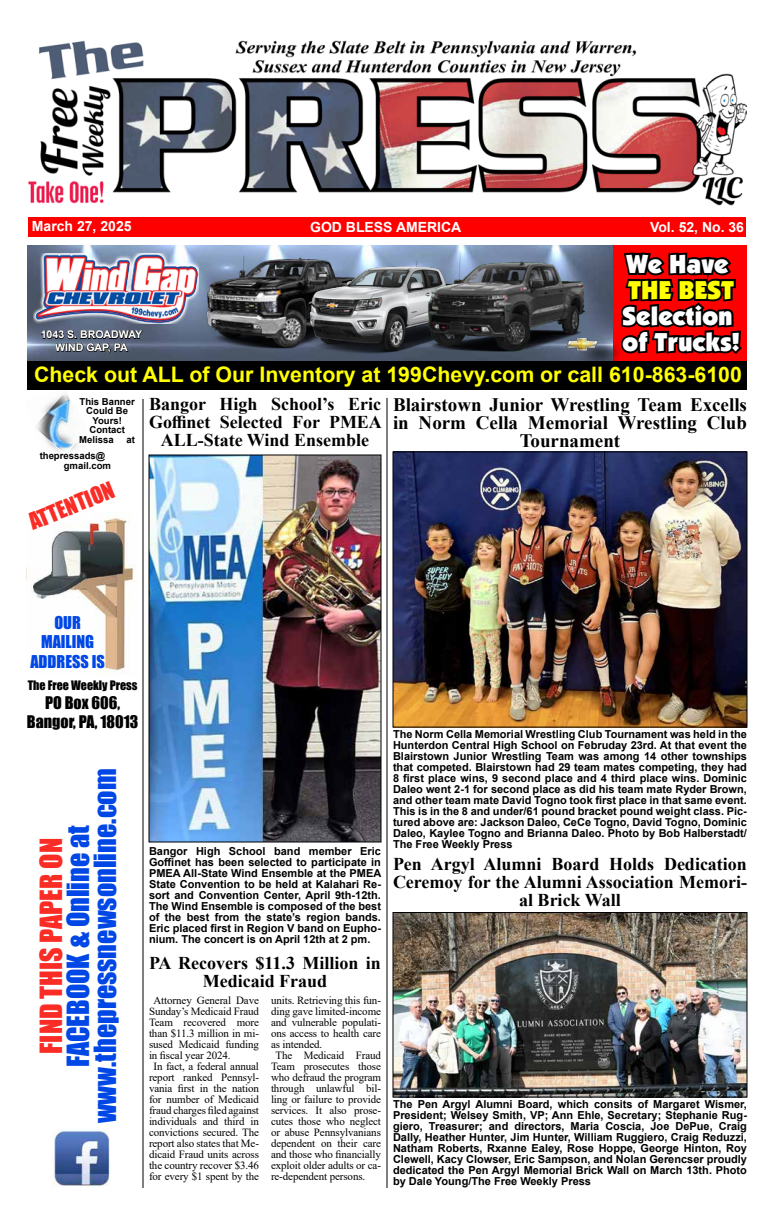
<style>
.page{position:relative;width:774px;height:1224px;background:#fff}
.page>*{position:absolute;margin:0;border:0;box-sizing:border-box;transform-origin:0 0}
.t1{font:28.1px/26.9px "Impact";color:#0047e5;text-align:center}
.t2{font:28.1px "Impact";color:#f92d26}
.t3{font:900 26px/26px "Kabel IT Cby BT";color:#fff}
.t4{font:21.6px "Impact";color:#f92d26}
.t5{font:700 21.3px "Arial";color:#ff0}
.t6{font:700 19px/18px "Times New Roman";color:#000;text-align:center}
.t7{font:700 18px/18px "Times New Roman";color:#000;text-align:center}
.t8{font:16.2px/19.3px "Impact";color:#0047e5;text-align:center}
.t9{font:16px/19.2px "Impact";color:#000;text-align:center}
.t10{font:700 14px "Arial";color:#fff}
.t11{font:12px "Impact";color:#000}
.t12{font:700 11px/11px "Arial";color:#000;text-align:justify}
.t13{font:11px "Times New Roman";letter-spacing:-.01em;color:#000}
.t14{font:700 10.6px/12.7px "Arial";color:#fff;text-align:center}
.t15{font:700 9.5px/9.5px "Arial";color:#000}
</style>
<div class="page">
<div style="left:29px;top:217px;width:717px;height:20px;background:#f00"></div>
<img style="left:28px;top:40px;width:718px;height:165px">
<img style="left:32px;top:512px;width:103px;height:162px">
<img style="left:36px;top:395px;width:42px;height:57px">
<img style="left:52px;top:1130px;width:58px;height:56px">
<hr style="left:142px;top:399px;width:2px;height:789px;background:#000">
<img style="left:27px;top:246px;width:586px;height:115px">
<div style="left:613px;top:246px;width:134px;height:141px;background:#f00"></div>
<div style="left:27px;top:361px;width:720px;height:29px;background:#000"></div>
<img style="left:33px;top:254px;width:165px;height:69px">
<svg style="left:618px;top:245px;width:127px;height:109px"></svg>
<svg style="left:41px;top:329px;width:103px;height:25px;background:#3e4656"></svg>
<img style="left:203px;top:246px;width:157px;height:115px">
<img style="left:298px;top:247px;width:127px;height:114px">
<img style="left:589px;top:332px;width:42px;height:29px">
<img style="left:589px;top:338px;width:9px;height:13px">
<img style="left:425px;top:246px;width:164px;height:115px">
<img style="left:129px;top:255px;width:13px;height:37px">
<img style="left:150px;top:456px;width:230px;height:384px">
<img style="left:394px;top:914px;width:352px;height:182px">
<div style="left:392px;top:912px;width:356px;height:186px;border:1px solid #000"></div>
<img style="left:394px;top:453px;width:352px;height:273px">
<div style="left:392px;top:451px;width:356px;height:277px;border:1px solid #000"></div>
<hr style="left:386px;top:398px;width:2px;height:790px;background:#000">
<p class="t10" style="left:32px;top:216px;width:101px">March 27, 2025</p>
<p class="t10" style="left:310px;top:217px;width:153px">GOD BLESS AMERICA</p>
<p class="t10" style="left:650px;top:217px;width:95px">Vol. 52, No. 36</p>
<h2 class="t3" style="left:622px;top:251px;width:119px">We Have<br>THE BEST<br>Selection of Trucks!</h2>
<h3 class="t5" style="left:34px;top:360px;width:709px">Check out ALL of Our Inventory at 199Chevy.com or call 610-863-6100</h3>
<p class="t14" style="left:41px;top:329px;width:103px">1043 S. BROADWAY<br>WIND GAP, PA</p>
<p class="t15" style="left:80px;top:397px;width:57px">This Banner</p>
<p class="t15" style="left:86px;top:406px;width:43px">Could Be</p>
<p class="t15" style="left:92px;top:416px;width:31px">Yours!</p>
<p class="t15" style="left:89px;top:425px;width:37px">Contact</p>
<p class="t15" style="left:79px;top:435px;width:36px">Melissa</p>
<p class="t15" style="left:127px;top:435px;width:10px">at</p>
<p class="t15" style="left:64px;top:451px;width:49px;text-indent:-24px">thepressads@ gmail.com</p>
<h3 class="t4" style="left:24px;top:507px;width:91px;rotate:-22deg">ATTENTION</h3>
<h3 class="t7" style="left:149px;top:395px;width:234px">Bangor High School’s Eric<br>Goffinet Selected For PMEA<br>ALL-State Wind Ensemble</h3>
<h3 class="t6" style="left:393px;top:395px;width:356px">Blairstown Junior Wrestling Team Excells in Norm Cella Memorial Wrestling Club<br>Tournament</h3>
<h3 class="t8" style="left:30px;top:613px;width:76px">OUR<br>MAILING<br>ADDRESS IS</h3>
<p class="t11" style="left:28px;top:676px;width:111px">The Free Weekly Press</p>
<h3 class="t9" style="left:27px;top:692px;width:113px">PO Box 606,<br>Bangor, PA, 18013</h3>
<h1 class="t1" style="left:64px;top:1123px;width:357px;rotate:-90deg">FACEBOOK &amp; Online at www.thepressnewsonline.com</h1>
<h1 class="t2" style="left:29px;top:1054px;width:217px;rotate:-90deg">FIND THIS PAPER ON</h1>
<p class="t12" style="left:149px;top:846px;width:234px">Bangor High School band member Eric Goffinet has been selected to participate in PMEA All-State Wind Ensemble at the PMEA State Convention to be held at Kalahari Re&shy;sort and Convention Center, April 9th-12th.<br>The Wind Ensemble is composed of the best of the best from the state’s region bands.<br>Eric placed first in Region V band on Eupho&shy;nium. The concert is on April 12th at 2 pm.</p>
<h3 class="t7" style="left:149px;top:954px;width:234px">PA Recovers $11.3 Million in<br>Medicaid Fraud</h3>
<p class="t13" style="left:154px;top:992px;width:107px">Attorney General Dave</p>
<p class="t13" style="left:149px;top:1003px;width:112px">Sunday’s Medicaid Fraud</p>
<p class="t13" style="left:149px;top:1014px;width:112px">Team recovered more</p>
<p class="t13" style="left:149px;top:1025px;width:111px">than $11.3 million in mi-</p>
<p class="t13" style="left:149px;top:1036px;width:111px">sused Medicaid funding</p>
<p class="t13" style="left:149px;top:1047px;width:83px">in fiscal year 2024.</p>
<p class="t13" style="left:154px;top:1058px;width:107px">In fact, a federal annual</p>
<p class="t13" style="left:149px;top:1069px;width:112px">report ranked Pennsyl-</p>
<p class="t13" style="left:149px;top:1080px;width:112px">vania first in the nation</p>
<p class="t13" style="left:149px;top:1091px;width:112px">for number of Medicaid</p>
<p class="t13" style="left:149px;top:1102px;width:112px">fraud charges filed against</p>
<p class="t13" style="left:149px;top:1113px;width:111px">individuals and third in</p>
<p class="t13" style="left:149px;top:1124px;width:112px">convictions secured. The</p>
<p class="t13" style="left:149px;top:1135px;width:112px">report also states that Me-</p>
<p class="t13" style="left:149px;top:1146px;width:112px">dicaid Fraud units across</p>
<p class="t13" style="left:149px;top:1157px;width:112px">the country recover $3.46</p>
<p class="t13" style="left:149px;top:1168px;width:111px">for every $1 spent by the</p>
<p class="t13" style="left:271px;top:992px;width:111px">units. Retrieving this fun-</p>
<p class="t13" style="left:271px;top:1003px;width:112px">ding gave limited-income</p>
<p class="t13" style="left:271px;top:1014px;width:112px">and vulnerable populati-</p>
<p class="t13" style="left:271px;top:1025px;width:112px">ons access to health care</p>
<p class="t13" style="left:271px;top:1036px;width:53px">as intended.</p>
<p class="t13" style="left:276px;top:1047px;width:107px">The Medicaid Fraud</p>
<p class="t13" style="left:271px;top:1058px;width:112px">Team prosecutes those</p>
<p class="t13" style="left:271px;top:1069px;width:111px">who defraud the program</p>
<p class="t13" style="left:271px;top:1080px;width:112px">through unlawful bil-</p>
<p class="t13" style="left:271px;top:1091px;width:112px">ling or failure to provide</p>
<p class="t13" style="left:271px;top:1102px;width:112px">services. It also prose-</p>
<p class="t13" style="left:271px;top:1113px;width:112px">cutes those who neglect</p>
<p class="t13" style="left:271px;top:1124px;width:111px">or abuse Pennsylvanians</p>
<p class="t13" style="left:271px;top:1135px;width:112px">dependent on their care</p>
<p class="t13" style="left:271px;top:1146px;width:112px">and those who financially</p>
<p class="t13" style="left:271px;top:1157px;width:111px">exploit older adults or ca-</p>
<p class="t13" style="left:271px;top:1168px;width:96px">re-dependent persons.</p>
<p class="t12" style="left:393px;top:729px;width:356px">The Norm Cella Memorial Wrestling Club Tournament was held in the Hunterdon Central High School on Februday 23rd. At that event the Blairstown Junior Wrestling Team was among 14 other townships that competed. Blairstown had 29 team mates competing, they had 8 first place wins, 9 second place and 4 third place wins. Dominic Daleo went 2-1 for second place as did his team mate Ryder Brown, and other team mate David Togno took first place in that same event.<br>This is in the 8 and under/61 pound bracket pound weight class. Pic&shy;tured above are: Jackson Daleo, CeCe Togno, David Togno, Dominic Daleo, Kaylee Togno and Brianna Daleo. Photo by Bob Halberstadt/ The Free Weekly Press</p>
<h3 class="t7" style="left:393px;top:855px;width:356px">Pen Argyl Alumni Board Holds Dedication<br>Ceremoy for the Alumni Association Memori&shy;al Brick Wall</h3>
<p class="t12" style="left:393px;top:1099px;width:356px">The Pen Argyl Alumni Board, which consits of Margaret Wismer, President; Welsey Smith, VP; Ann Ehle, Secretary; Stephanie Rug&shy;giero, Treasurer; and directors, Maria Coscia, Joe DePue, Craig Dally, Heather Hunter, Jim Hunter, William Ruggiero, Craig Reduzzi, Natham Roberts, Rxanne Ealey, Rose Hoppe, George Hinton, Roy Clewell, Kacy Clowser, Eric Sampson, and Nolan Gerencser proudly dedicated the Pen Argyl Memorial Brick Wall on March 13th. Photo by Dale Young/The Free Weekly Press</p>
</div>
